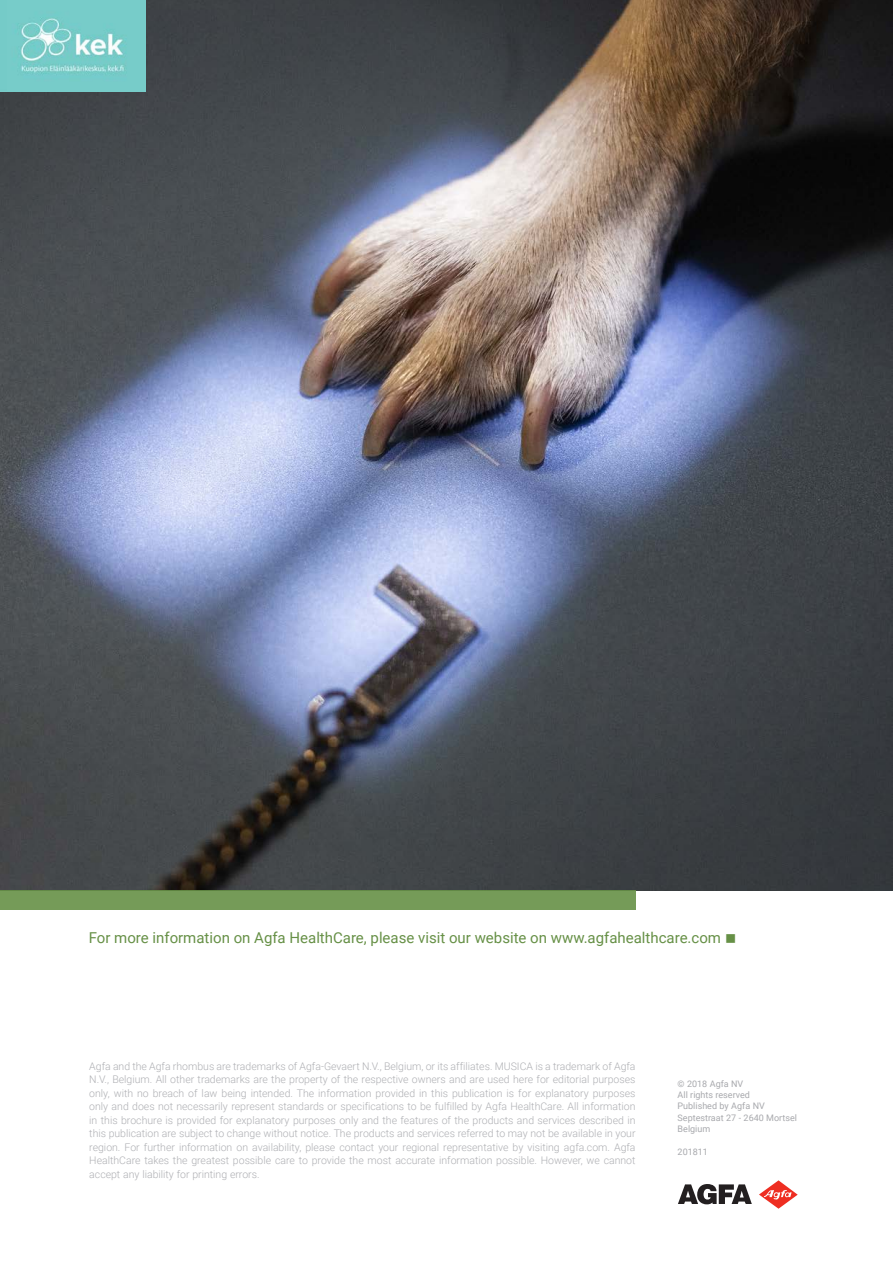
<style>
.page{position:relative;width:893px;height:1263px;background:#fff}
.page>*{position:absolute;margin:0;border:0;box-sizing:border-box;transform-origin:0 0}
.zURL{font:15px "Roboto";color:#669046}
.Normaal{font:300 10.5px/13.5px "Roboto";color:#aeafb3;text-align:justify}
.zCopyright{font:9px/11.4px "Roboto";color:#a8a9ad}
</style>
<div class="page">
<img style="left:0;top:0;width:893px;height:891px">
<div style="left:0;top:891px;width:636px;height:19px;background:#759b58"></div>
<svg style="left:678px;top:1184px;width:74px;height:20px"></svg>
<svg style="left:759px;top:1180px;width:39px;height:29px"></svg>
<img style="left:7px;top:0;width:139px;height:91px">
<img style="left:0;top:0;width:7px;height:91px">
<p class="zURL" style="left:89px;top:927px;width:649px">For more information on Agfa HealthCare, please visit our website on www.agfahealthcare.com ■</p>
<p class="Normaal" style="left:89px;top:1059px;width:548px">Agfa and the Agfa rhombus are trademarks of Agfa-Gevaert N.V., Belgium, or its affiliates. MUSICA is a trademark of Agfa N.V., Belgium. All other trademarks are the property of the respective owners and are used here for editorial purposes only, with no breach of law being intended. The information provided in this publication is for explanatory purposes only and does not necessarily represent standards or specifications to be fulfilled by Agfa HealthCare. All information in this brochure is provided for explanatory purposes only and the features of the products and services described in this publication are subject to change without notice. The products and services referred to may not be available in your region. For further information on availability, please contact your regional representative by visiting agfa.com. Agfa HealthCare takes the greatest possible care to provide the most accurate information possible. However, we cannot accept any liability for printing errors.</p>
<p class="zCopyright" style="left:678px;top:1077px;width:74px">© 2018 Agfa NV<br>All rights reserved</p>
<p class="zCopyright" style="left:678px;top:1100px;width:89px">Published by Agfa NV</p>
<p class="zCopyright" style="left:678px;top:1111px;width:121px">Septestraat 27 - 2640 Mortsel</p>
<p class="zCopyright" style="left:678px;top:1123px;width:34px">Belgium</p>
<p class="zCopyright" style="left:678px;top:1146px;width:32px">201811</p>
</div>
